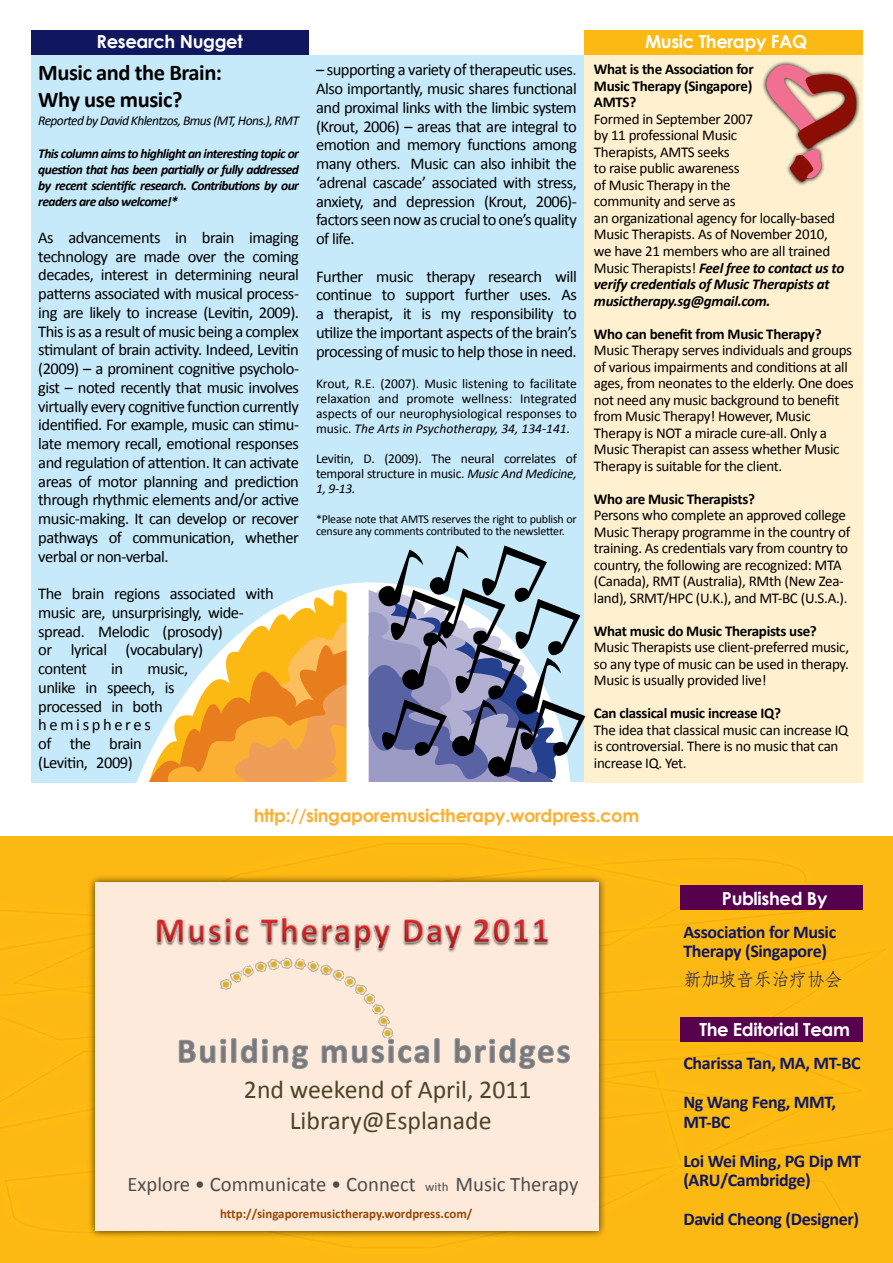
<style>
.page{position:relative;width:893px;height:1263px;background:#fff}
.page>*{position:absolute;margin:0;border:0;box-sizing:border-box;transform-origin:0 0}
.t1{font:25.8px/31px "Calibri";color:#4a452a;text-align:center}
.t2{font:700 22.5px/27px "Calibri";letter-spacing:-.02em;color:#000}
.t3{font:20.7px "Calibri";color:#4d4d4f}
.t4{font:700 18px/39px "Calibri";letter-spacing:-.02em;color:#11175e}
.t5{font:700 18px "Century Gothic";letter-spacing:-.02em;color:#fff}
.t6{font:700 18px "Century Gothic";letter-spacing:-.02em;color:#fbb034}
.t7{font:18px "Adobe Fangsong Std";letter-spacing:-.02em;color:#11175e}
.t8{font:16.5px/18.8px "Calibri";letter-spacing:-.03em;color:#000;text-align:justify}
.t9{font:15px/16.5px "Calibri";letter-spacing:-.02em;color:#000}
.t10{font:700 15px/16.5px "Calibri";letter-spacing:-.02em;color:#000;text-align:justify}
.t11{font:13.5px/15px "Calibri";letter-spacing:-.02em;color:#000;text-align:justify}
.t12{font:italic 700 13.5px/16.2px "Calibri";letter-spacing:-.045em;color:#000;text-align:justify}
.t13{font:italic 13.5px "Calibri";letter-spacing:-.045em;color:#000}
.t14{font:700 12.9px "Calibri";color:#984807}
.t15{font:12px/12px "Calibri";letter-spacing:-.02em;color:#000}
.s1{font-style:italic}
.s2{font-weight:700;font-style:italic}
.s3{font-size:12.9px}
</style>
<div class="page">
<div style="left:31px;top:55px;width:553px;height:727px;background:#c7eafb"></div>
<div style="left:584px;top:55px;width:279px;height:727px;background:#fff1d0"></div>
<div style="left:0;top:836px;width:893px;height:205px;background:#fdb913"></div>
<div style="left:0;top:842px;width:888px;height:201px;background:#fdb913"></div>
<div style="left:0;top:1041px;width:893px;height:217px;background:#fdb913"></div>
<div style="left:31px;top:30px;width:278px;height:25px;background:#11175e"></div>
<div style="left:584px;top:30px;width:279px;height:25px;background:#fdb913"></div>
<svg style="left:762px;top:61px;width:98px;height:125px"></svg>
<svg style="left:765px;top:64px;width:92px;height:118px"></svg>
<div style="left:680px;top:885px;width:183px;height:25px;background:#56004e"></div>
<div style="left:680px;top:1017px;width:183px;height:25px;background:#56004e"></div>
<div style="left:87px;top:874px;width:520px;height:364px;background:#000;opacity:.75"></div>
<div style="left:96px;top:882px;width:503px;height:349px;background:#fdeada"></div>
<svg style="left:179px;top:1038px;width:391px;height:31px"></svg>
<img style="left:156px;top:916px;width:393px;height:36px">
<img style="left:168px;top:936px;width:246px;height:125px">
<svg style="left:149px;top:545px;width:436px;height:237px"></svg>
<p class="t5" style="left:97px;top:30px;width:148px">Research Nugget</p>
<p class="t5" style="left:645px;top:30px;width:163px">Music Therapy FAQ</p>
<h2 class="t2" style="left:38px;top:58px;width:185px">Music and the Brain:<br>Why use music?</h2>
<p class="t13" style="left:38px;top:112px;width:262px">Reported by David Khlentzos, Bmus (MT, Hons.), RMT</p>
<p class="t12" style="left:38px;top:144px;width:262px">This column aims to highlight an interesting topic or question that has been partially or fully addressed by recent scientific research. Contributions by our readers are also welcome!*</p>
<p class="t8" style="left:38px;top:227px;width:262px">As advancements in brain imaging technology are made over the coming decades, interest in determining neural patterns associated with musical process&shy;ing are likely to increase (Levitin, 2009).<br>This is as a result of music being a complex stimulant of brain activity. Indeed, Levitin (2009) – a prominent cognitive psycholo&shy;gist – noted recently that music involves virtually every cognitive function currently identified. For example, music can stimu&shy;late memory recall, emotional responses and regulation of attention. It can activate areas of motor planning and prediction through rhythmic elements and/or active music-making. It can develop or recover pathways of communication, whether verbal or non-verbal.</p>
<p class="t8" style="left:38px;top:583px;width:237px;text-align:left">The brain regions associated with music are, unsurprisingly, wide&shy;spread. Melodic (prosody)<br>or lyrical (vocabulary)<br>content</p>
<p class="t8" style="left:38px;top:658px;width:151px;text-align:left;text-indent:109px">music, unlike in speech, is processed in both hemispheres<br>of the brain (Levitin, 2009)</p>
<p class="t8" style="left:111px;top:658px;width:13px">in</p>
<p class="t8" style="left:316px;top:60px;width:262px">– supporting a variety of therapeutic uses.<br>Also importantly, music shares functional and proximal links with the limbic system (Krout, 2006) – areas that are integral to emotion and memory functions among many others. Music can also inhibit the ‘adrenal cascade’ associated with stress, anxiety, and depression (Krout, 2006)- factors seen now as crucial to one’s quality of life.</p>
<p class="t8" style="left:316px;top:266px;width:262px">Further music therapy research will continue to support further uses. As a therapist, it is my responsibility to utilize the important aspects of the brain’s processing of music to help those in need.</p>
<p class="t11" style="left:316px;top:375px;width:262px">Krout, R.E. (2007). Music listening to facilitate relaxation and promote wellness: Integrated aspects of our neurophysiological responses to music. <span class="s1">The Arts in Psychotherapy, 34, 134-141.</span></p>
<p class="t11" style="left:316px;top:450px;width:262px">Levitin, D. (2009). The neural correlates of temporal structure in music. <span class="s1">Music And Medicine, 1, 9-13.</span></p>
<p class="t15" style="left:316px;top:512px;width:262px">*Please note that AMTS reserves the right to publish or censure any comments contributed to the newsletter.</p>
<p class="t10" style="left:594px;top:61px;width:161px">What is the Association for Music Therapy (Singapore)<br>AMTS?</p>
<p class="t9" style="left:594px;top:110px;width:252px">Formed in September 2007<br>by 11 professional Music<br>Therapists, AMTS seeks<br>to raise public awareness<br>of Music Therapy in the<br>community and serve as<br>an organizational agency for locally-based<br>Music Therapists. As of November 2010, we have 21 members who are all trained<br>Music Therapists! <span class="s2">Feel free to contact us to verify credentials of Music Therapists at musictherapy.sg@gmail.com.</span></p>
<p class="t10" style="left:594px;top:325px;width:229px">Who can benefit from Music Therapy?</p>
<p class="t9" style="left:594px;top:341px;width:261px">Music Therapy serves individuals and groups of various impairments and conditions at all ages, from neonates to the elderly. One does not need any music background to benefit from Music Therapy! However, Music Therapy is NOT a miracle cure-all. Only a Music Therapist can assess whether Music Therapy is suitable for the client.</p>
<p class="t10" style="left:594px;top:490px;width:163px">Who are Music Therapists?</p>
<p class="t9" style="left:594px;top:506px;width:258px">Persons who complete an approved college Music Therapy programme in the country of training. As credentials vary from country to country, the following are recognized: MTA (Canada), RMT (Australia), RMth (New Zea&shy;land), SRMT/HPC (U.K.), and MT-BC (U.S.A.).</p>
<p class="t10" style="left:594px;top:622px;width:225px">What music do Music Therapists use?</p>
<p class="t9" style="left:594px;top:638px;width:257px;text-align:justify">Music Therapists use client-preferred music, so any type of music can be used in therapy.<br>Music is usually provided live!</p>
<p class="t10" style="left:594px;top:704px;width:189px">Can classical music increase IQ?</p>
<p class="t9" style="left:594px;top:721px;width:256px">The idea that classical music can increase IQ is controversial. There is no music that can increase IQ. Yet.</p>
<p class="t6" style="left:254px;top:804px;width:387px">http://singaporemusictherapy.wordpress.com</p>
<h1 class="t1" style="left:244px;top:1074px;width:289px">2nd weekend of April, 2011<br>Library@Esplanade</h1>
<p class="t3" style="left:127px;top:1171px;width:452px">Explore • Communicate • Connect <span class="s3">with</span> Music Therapy</p>
<p class="t14" style="left:220px;top:1205px;width:254px">http://singaporemusictherapy.wordpress.com/</p>
<p class="t5" style="left:722px;top:887px;width:107px">Published By</p>
<p class="t4" style="left:683px;top:921px;width:154px;line-height:19.5px">Association for Music<br>Therapy (Singapore)</p>
<p class="t7" style="left:683px;top:968px;width:161px">新加坡音乐治疗协会</p>
<p class="t5" style="left:699px;top:1018px;width:152px">The Editorial Team</p>
<p class="t4" style="left:683px;top:1043px;width:179px">Charissa Tan, MA, MT-BC<br>Ng Wang Feng, MMT,</p>
<p class="t4" style="left:683px;top:1101px;width:179px">MT-BC<br>Loi Wei Ming, PG Dip MT</p>
<p class="t4" style="left:683px;top:1160px;width:177px">(ARU/Cambridge)<br>David Cheong (Designer)</p>
</div>
